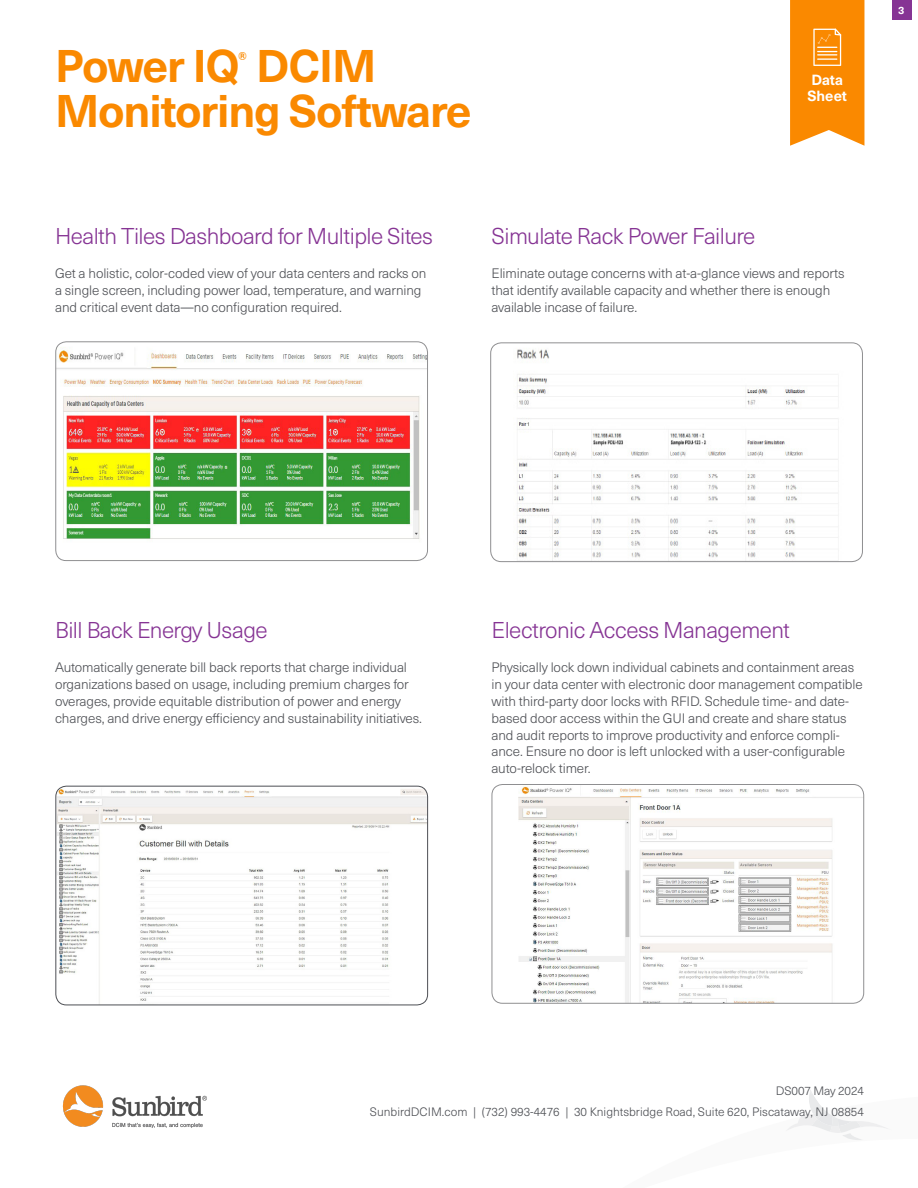
<style>
.page{position:relative;width:918px;height:1188px;background:#fff}
.page>*{position:absolute;margin:0;border:0;box-sizing:border-box;transform-origin:0 0}
.t1{font:700 45px "Neue Haas Unica W1 G";letter-spacing:-.025em;color:#fa8900}
.t2{font:300 22.5px "Neue Haas Unica W1 G";letter-spacing:-.025em;color:#863494}
.t3{font:700 15px "Neue Haas Unica W1 G";color:#fa8900}
.t4{font:700 14.55px/15.8px "Neue Haas Unica W1 G";color:#fff}
.t5{font:300 13.5px/16.8px "Neue Haas Unica W1 G";letter-spacing:-.01em;color:#4d4f54}
.t6{font:300 12px "Neue Haas Unica W1 G";color:#4d4f54}
.t7{font:700 10.5px "Neue Haas Unica W1 G";color:#fff}
</style>
<div class="page">
<svg style="left:786px;top:1090px;width:102px;height:50px"></svg>
<div style="left:892px;top:0;width:19px;height:19px;background:#863494"></div>
<svg style="left:790px;top:0;width:74px;height:146px;background:#fa9214"></svg>
<hr style="left:817px;top:54px;width:20px;height:2px;background:#fff">
<hr style="left:817px;top:58px;width:20px;height:2px;background:#fff">
<img style="left:62px;top:1085px;width:145px;height:43px">
<img style="left:57px;top:787px;width:371px;height:218px">
<div style="left:56px;top:786px;width:372px;height:219px;border:1px solid #4d4f54;border-radius:11px"></div>
<img style="left:57px;top:347px;width:371px;height:214px">
<div style="left:55px;top:341px;width:373px;height:220px;border:1px solid #8f8f91;border-radius:11px"></div>
<img style="left:492px;top:344px;width:370px;height:218px">
<div style="left:490px;top:342px;width:373px;height:220px;border:1px solid #8f8f91;border-radius:11px"></div>
<img style="left:518px;top:785px;width:346px;height:217px">
<div style="left:492px;top:784px;width:372px;height:220px;border:1px solid #8f8f91;border-radius:11px"></div>
<h1 class="t1" style="left:55px;top:32px;width:323px">Power IQ DCIM</h1>
<p class="t3" style="left:238px;top:46px;width:10px">®</p>
<h1 class="t1" style="left:55px;top:77px;width:418px">Monitoring Software</h1>
<p class="t4" style="left:807px;top:71px;width:41px">Data<br>Sheet</p>
<p class="t2" style="left:55px;top:220px;width:379px">Health Tiles Dashboard for Multiple Sites</p>
<p class="t5" style="left:55px;top:264px;width:373px">Get a holistic, color-coded view of your data centers and racks on a single screen, including power load, temperature, and warning and critical event data—no configuration required.</p>
<p class="t2" style="left:492px;top:220px;width:265px">Simulate Rack Power Failure</p>
<p class="t5" style="left:492px;top:264px;width:354px">Eliminate outage concerns with at-a-glance views and reports that identify available capacity and whether there is enough available incase of failure.</p>
<p class="t7" style="left:898px;top:2px;width:8px">3</p>
<p class="t2" style="left:55px;top:614px;width:214px">Bill Back Energy Usage</p>
<p class="t5" style="left:55px;top:658px;width:353px">Automatically generate bill back reports that charge individual</p>
<p class="t5" style="left:55px;top:675px;width:355px">organizations based on usage, including premium charges for</p>
<p class="t5" style="left:55px;top:692px;width:347px">overages, provide equitable distribution of power and energy</p>
<p class="t5" style="left:55px;top:709px;width:368px">charges, and drive energy efficiency and sustainability initiatives.</p>
<p class="t2" style="left:492px;top:614px;width:300px">Electronic Access Management</p>
<p class="t5" style="left:492px;top:658px;width:373px">Physically lock down individual cabinets and containment areas in your data center with electronic door management compatible with third-party door locks with RFID. Schedule time- and date&shy;based door access within the GUI and create and share status and audit reports to improve productivity and enforce compli&shy;ance. Ensure no door is left unlocked with a user-configurable auto-relock timer.</p>
<p class="t6" style="left:776px;top:1082px;width:90px">DS007 May 2024</p>
<p class="t6" style="left:370px;top:1103px;width:496px">SunbirdDCIM.com | (732) 993-4476 | 30 Knightsbridge Road, Suite 620, Piscataway, NJ 08854</p>
</div>
